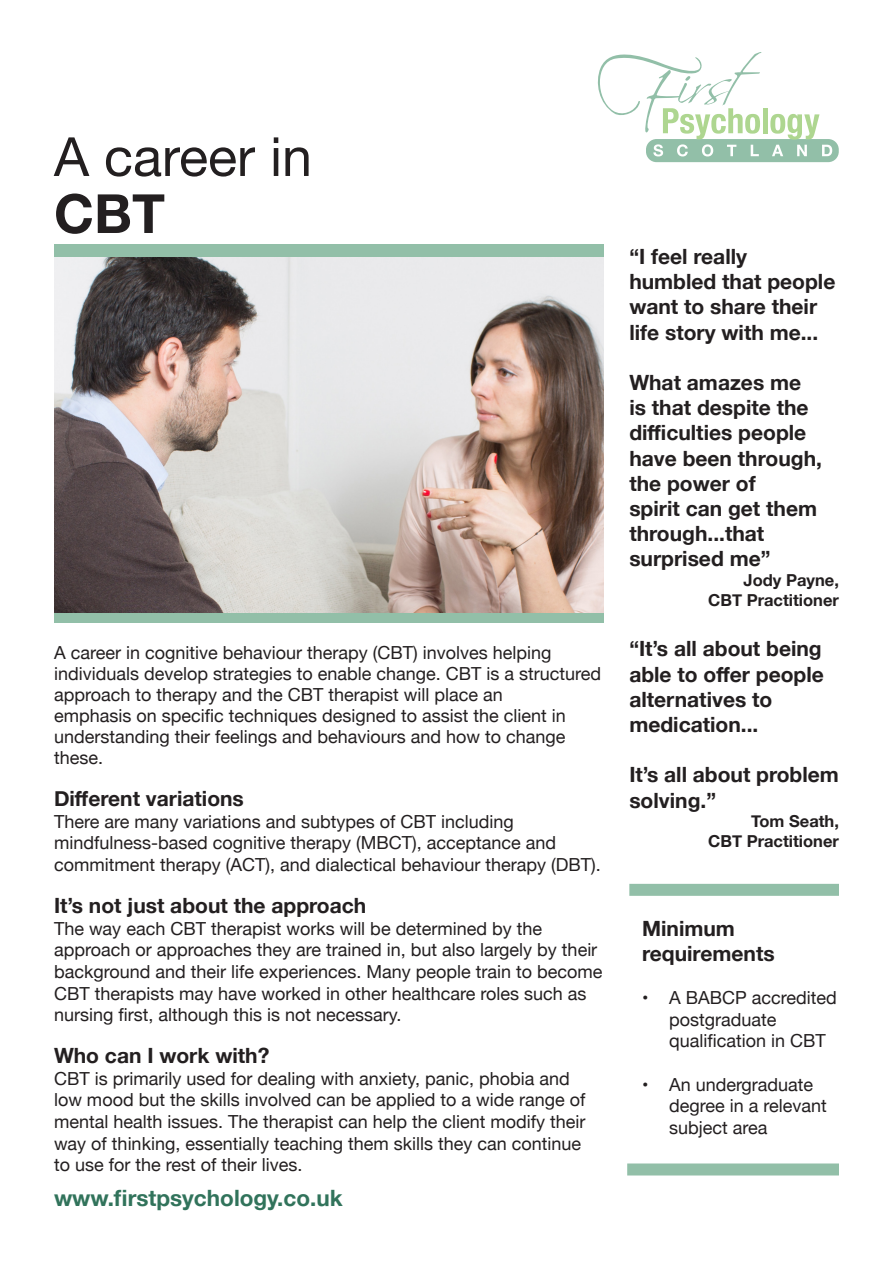
<style>
.page{position:relative;width:893px;height:1263px;background:#fff}
.page>*{position:absolute;margin:0;border:0;box-sizing:border-box;transform-origin:0 0}
.t1{font:54px "Helvetica Neue";color:#231f20}
.t2{font:700 54px "Helvetica Neue";color:#231f20}
.t3{font:700 22.5px "Helvetica Neue";color:#31735b}
.t4{font:700 21px/25.2px "Helvetica Neue";color:#231f20}
.t5{font:18px/21.6px "Helvetica Neue";color:#231f20}
.t6{font:700 16.5px/19.8px "Helvetica Neue";color:#231f20;text-align:right}
</style>
<div class="page">
<div style="left:54px;top:244px;width:550px;height:379px;background:#92bfa8"></div>
<div style="left:646px;top:139px;width:193px;height:23px;background:#92bfa8;border-radius:11px"></div>
<div style="left:763px;top:108px;width:5px;height:25px;background:#aed690"></div>
<svg style="left:770px;top:114px;width:62px;height:42px"></svg>
<svg style="left:597px;top:52px;width:164px;height:104px"></svg>
<div style="left:629px;top:884px;width:210px;height:12px;background:#92bfa8"></div>
<div style="left:627px;top:1163px;width:212px;height:12px;background:#92bfa8"></div>
<img style="left:54px;top:257px;width:550px;height:355px">
<p class="t1" style="left:54px;top:118px;width:260px">A career in</p>
<p class="t2" style="left:54px;top:171px;width:113px">CBT</p>
<p class="t5" style="left:54px;top:643px;width:549px;line-height:21px">A career in cognitive behaviour therapy (CBT) involves helping individuals develop strategies to enable change. CBT is a structured approach to therapy and the CBT therapist will place an<br>emphasis on specific techniques designed to assist the client in understanding their feelings and behaviours and how to change these.</p>
<p class="t4" style="left:54px;top:787px;width:191px">Different variations</p>
<p class="t5" style="left:54px;top:812px;width:548px">There are many variations and subtypes of CBT including mindfulness-based cognitive therapy (MBCT), acceptance and commitment therapy (ACT), and dialectical behaviour therapy (DBT).</p>
<p class="t4" style="left:54px;top:893px;width:314px">It’s not just about the approach</p>
<p class="t5" style="left:54px;top:918px;width:550px">The way each CBT therapist works will be determined by the approach or approaches they are trained in, but also largely by their background and their life experiences. Many people train to become CBT therapists may have worked in other healthcare roles such as nursing first, although this is not necessary.</p>
<p class="t4" style="left:54px;top:1043px;width:217px">Who can I work with?</p>
<p class="t5" style="left:54px;top:1068px;width:533px">CBT is primarily used for dealing with anxiety, panic, phobia and low mood but the skills involved can be applied to a wide range of mental health issues. The therapist can help the client modify their way of thinking, essentially teaching them skills they can continue to use for the rest of their lives.</p>
<p class="t3" style="left:54px;top:1181px;width:290px">www.firstpsychology.co.uk</p>
<p class="t4" style="left:629px;top:244px;width:208px">“I feel really humbled that people want to share their life story with me...</p>
<p class="t4" style="left:629px;top:370px;width:194px">What amazes me is that despite the difficulties people have been through, the power of<br>spirit can get them through...that surprised me”</p>
<p class="t6" style="left:744px;top:571px;width:97px">Jody Payne,</p>
<p class="t6" style="left:708px;top:591px;width:132px">CBT Practitioner</p>
<p class="t4" style="left:629px;top:637px;width:196px">“It’s all about being able to offer people alternatives to medication...</p>
<p class="t4" style="left:629px;top:763px;width:211px">It’s all about problem solving.”</p>
<p class="t6" style="left:708px;top:812px;width:132px">Tom Seath,<br>CBT Practitioner</p>
<p class="t4" style="left:642px;top:916px;width:134px">Minimum requirements</p>
<p class="t5" style="left:669px;top:988px;width:169px;text-indent:-27px">• A BABCP accredited postgraduate qualification in CBT</p>
<p class="t5" style="left:669px;top:1074px;width:159px;text-indent:-27px">• An undergraduate degree in a relevant subject area</p>
</div>
